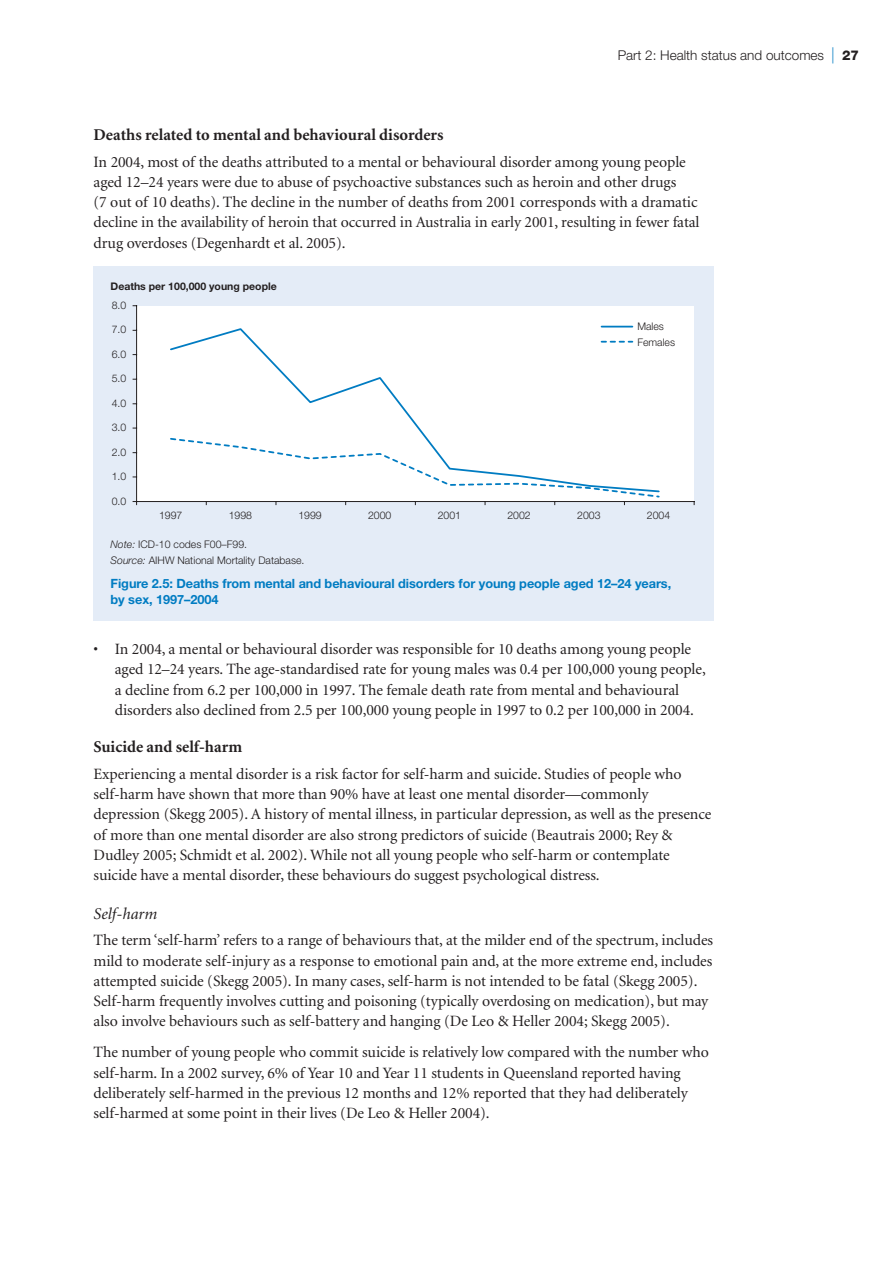
<style>
.page{position:relative;width:893px;height:1263px;background:#fff}
.page>*{position:absolute;margin:0;border:0;box-sizing:border-box;transform-origin:0 0}
.t1{font:700 16.5px "Minion";color:#231f20}
.t2{font:italic 16.5px "Minion";color:#231f20}
.t3{font:15.75px/20.2px "Minion";letter-spacing:-.005em;color:#231f20}
.t4{font:300 13.5px "Helvetica Neue";color:#231f20}
.t5{font:700 12.75px/15.8px "Helvetica Neue";letter-spacing:-.005em;color:#007cc2}
.t6{font:300 10.5px/15.8px "Helvetica Neue";color:#231f20}
.t7{font:700 10.5px "Helvetica Neue";color:#231f20}
.s1{font-size:16.2px;color:#007cc2}
.s2{font-weight:800}
.s3{font-style:italic}
</style>
<div class="page">
<div style="left:94px;top:267px;width:620px;height:354px;background:#e4ecf7"></div>
<div style="left:137px;top:306px;width:557px;height:195px;background:#fff"></div>
<hr style="left:136px;top:306px;width:1px;height:195px;background:#231f20">
<hr style="left:137px;top:501px;width:557px;height:1px;background:#231f20">
<svg style="left:170px;top:327px;width:464px;height:110px"></svg>
<svg style="left:170px;top:437px;width:490px;height:68px"></svg>
<hr style="left:602px;top:326px;width:30px;height:1px;background:#007cc2">
<svg style="left:602px;top:341px;width:30px;height:2px"></svg>
<p class="t4" style="left:618px;top:47px;width:234px">Part 2: Health status and outcomes <span class="s1">|</span> <span class="s2">27</span></p>
<p class="t1" style="left:94px;top:126px;width:351px">Deaths related to mental and behavioural disorders</p>
<p class="t3" style="left:94px;top:152px;width:607px">In 2004, most of the deaths attributed to a mental or behavioural disorder among young people aged 12–24 years were due to abuse of psychoactive substances such as heroin and other drugs<br>(7 out of 10 deaths). The decline in the number of deaths from 2001 corresponds with a dramatic decline in the availability of heroin that occurred in Australia in early 2001, resulting in fewer fatal drug overdoses (Degenhardt et al. 2005).</p>
<p class="t7" style="left:111px;top:280px;width:168px">Deaths per 100,000 young people</p>
<p class="t6" style="left:112px;top:297px;width:16px">8.0</p>
<p class="t6" style="left:112px;top:322px;width:16px">7.0</p>
<p class="t6" style="left:112px;top:346px;width:16px">6.0</p>
<p class="t6" style="left:112px;top:370px;width:16px">5.0</p>
<p class="t6" style="left:112px;top:395px;width:16px">4.0</p>
<p class="t6" style="left:112px;top:419px;width:16px">3.0</p>
<p class="t6" style="left:112px;top:444px;width:16px">2.0</p>
<p class="t6" style="left:112px;top:468px;width:16px">1.0</p>
<p class="t6" style="left:112px;top:493px;width:16px">0.0</p>
<p class="t6" style="left:637px;top:318px;width:39px">Males<br>Females</p>
<p class="t6" style="left:159px;top:507px;width:25px">1997</p>
<p class="t6" style="left:229px;top:507px;width:25px">1998</p>
<p class="t6" style="left:298px;top:507px;width:25px">1999</p>
<p class="t6" style="left:368px;top:507px;width:25px">2000</p>
<p class="t6" style="left:438px;top:507px;width:25px">2001</p>
<p class="t6" style="left:507px;top:507px;width:25px">2002</p>
<p class="t6" style="left:577px;top:507px;width:25px">2003</p>
<p class="t6" style="left:647px;top:507px;width:25px">2004</p>
<p class="t6" style="left:111px;top:536px;width:195px;line-height:16.2px"><span class="s3">Note:</span> ICD-10 codes F00–F99.<br><span class="s3">Source:</span> AIHW National Mortality Database.</p>
<p class="t5" style="left:111px;top:576px;width:562px">Figure 2.5: Deaths from mental and behavioural disorders for young people aged 12–24 years, by sex, 1997–2004</p>
<p class="t3" style="left:115px;top:640px;width:592px;text-indent:-21px">• In 2004, a mental or behavioural disorder was responsible for 10 deaths among young people aged 12–24 years. The age-standardised rate for young males was 0.4 per 100,000 young people, a decline from 6.2 per 100,000 in 1997. The female death rate from mental and behavioural disorders also declined from 2.5 per 100,000 young people in 1997 to 0.2 per 100,000 in 2004.</p>
<p class="t1" style="left:94px;top:738px;width:150px">Suicide and self-harm</p>
<p class="t3" style="left:94px;top:764px;width:619px">Experiencing a mental disorder is a risk factor for self-harm and suicide. Studies of people who self-harm have shown that more than 90% have at least one mental disorder—commonly depression (Skegg 2005). A history of mental illness, in particular depression, as well as the presence of more than one mental disorder are also strong predictors of suicide (Beautrais 2000; Rey &amp; Dudley 2005; Schmidt et al. 2002). While not all young people who self-harm or contemplate suicide have a mental disorder, these behaviours do suggest psychological distress.</p>
<p class="t2" style="left:94px;top:905px;width:65px">Self-harm</p>
<p class="t3" style="left:94px;top:931px;width:621px">The term ‘self-harm’ refers to a range of behaviours that, at the milder end of the spectrum, includes mild to moderate self-injury as a response to emotional pain and, at the more extreme end, includes attempted suicide (Skegg 2005). In many cases, self-harm is not intended to be fatal (Skegg 2005).<br>Self-harm frequently involves cutting and poisoning (typically overdosing on medication), but may also involve behaviours such as self-battery and hanging (De Leo &amp; Heller 2004; Skegg 2005).</p>
<p class="t3" style="left:94px;top:1043px;width:617px">The number of young people who commit suicide is relatively low compared with the number who self-harm. In a 2002 survey, 6% of Year 10 and Year 11 students in Queensland reported having deliberately self-harmed in the previous 12 months and 12% reported that they had deliberately self-harmed at some point in their lives (De Leo &amp; Heller 2004).</p>
</div>
